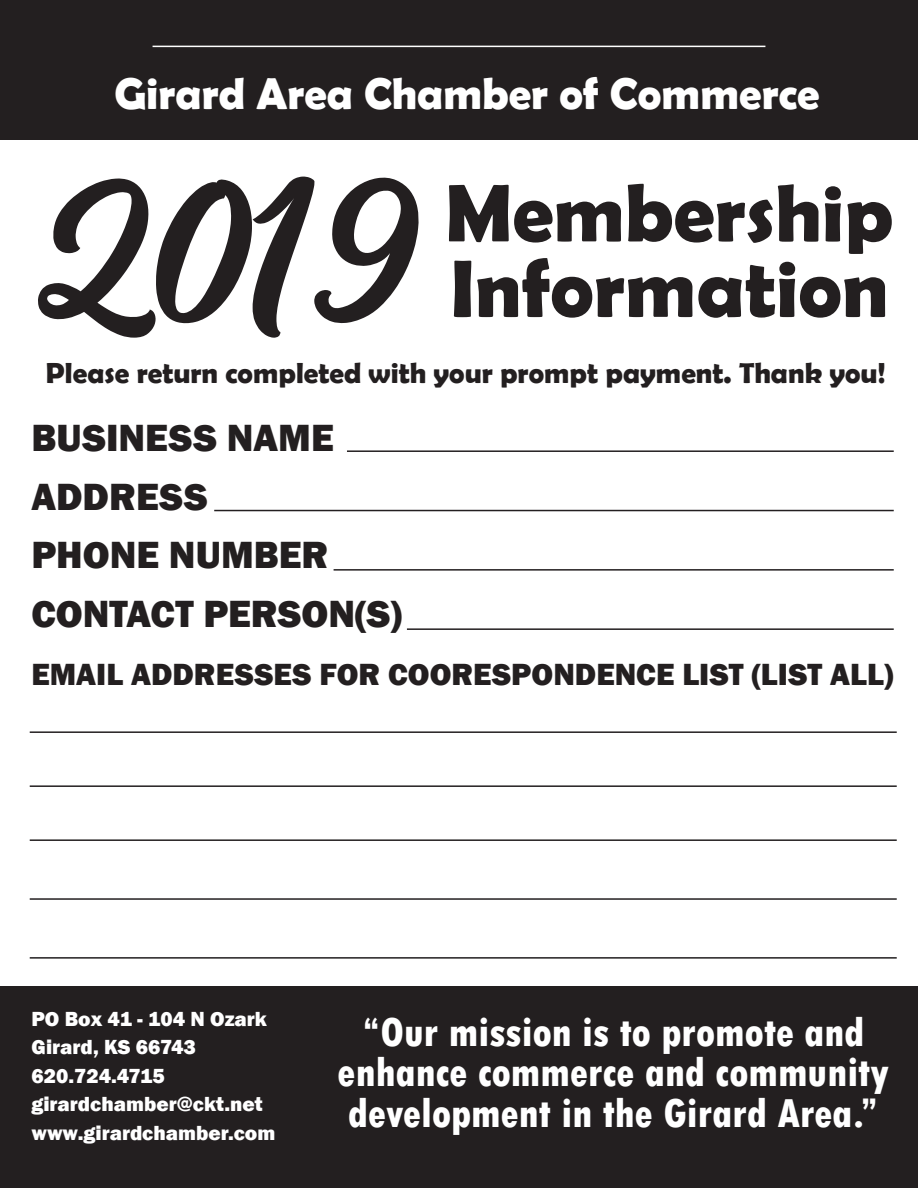
<style>
.page{position:relative;width:918px;height:1188px;background:#fff}
.page>*{position:absolute;margin:0;border:0;box-sizing:border-box;transform-origin:0 0}
.t1{font:700 82.05px/75.4px "Berlin Sans FB Demi";color:#231f20;text-align:right}
.t2{font:700 44.7px "Berlin Sans FB Demi";color:#fff}
.t3{font:800 condensed 42.3px/40.5px "Tw Cen";color:#fff;text-align:center}
.t4{font:800 39px/58.5px "ST Gothic Hv";color:#231f20}
.t5{font:800 31.5px "ST Gothic Hv";color:#231f20}
.t6{font:700 29.1px "Berlin Sans FB Demi";color:#231f20}
.t7{font:800 21px/28.5px "ST Gothic Hv";color:#fff}
.s1{font-family:"Mishaland";font-weight:400;font-size:180.3px}
</style>
<div class="page">
<div style="left:0;top:0;width:918px;height:140px;background:#231f20"></div>
<hr style="left:153px;top:46px;width:612px;height:1px;background:#fff">
<div style="left:1px;top:987px;width:917px;height:201px;background:#231f20"></div>
<hr style="left:347px;top:450px;width:547px;height:2px;background:#231f20">
<hr style="left:214px;top:510px;width:680px;height:1px;background:#231f20">
<hr style="left:334px;top:569px;width:560px;height:2px;background:#231f20">
<hr style="left:407px;top:628px;width:487px;height:2px;background:#231f20">
<hr style="left:30px;top:731px;width:867px;height:2px;background:#231f20">
<hr style="left:30px;top:957px;width:867px;height:2px;background:#231f20">
<hr style="left:30px;top:898px;width:867px;height:2px;background:#231f20">
<hr style="left:30px;top:839px;width:867px;height:2px;background:#231f20">
<hr style="left:30px;top:785px;width:867px;height:2px;background:#231f20">
<h2 class="t2" style="left:115px;top:68px;width:707px">Girard Area Chamber of Commerce</h2>
<h1 class="t1" style="left:38px;top:174px;width:857px"><span class="s1">2019</span> Membership<br>Information</h1>
<h3 class="t6" style="left:46px;top:357px;width:841px">Please return completed with your prompt payment. Thank you!</h3>
<h3 class="t4" style="left:31px;top:408px;width:372px">BUSINESS NAME<br>ADDRESS<br>PHONE NUMBER<br>CONTACT PERSON(S)</h3>
<h3 class="t5" style="left:31px;top:656px;width:863px">EMAIL ADDRESSES FOR COORESPONDENCE LIST (LIST ALL)</h3>
<p class="t7" style="left:31px;top:1004px;width:245px">PO Box 41 - 104 N Ozark<br>Girard, KS 66743<br>620.724.4715 girardchamber@ckt.net www.girardchamber.com</p>
<h3 class="t3" style="left:338px;top:1012px;width:553px">“Our mission is to promote and enhance commerce and community development in the Girard Area.”</h3>
</div>
